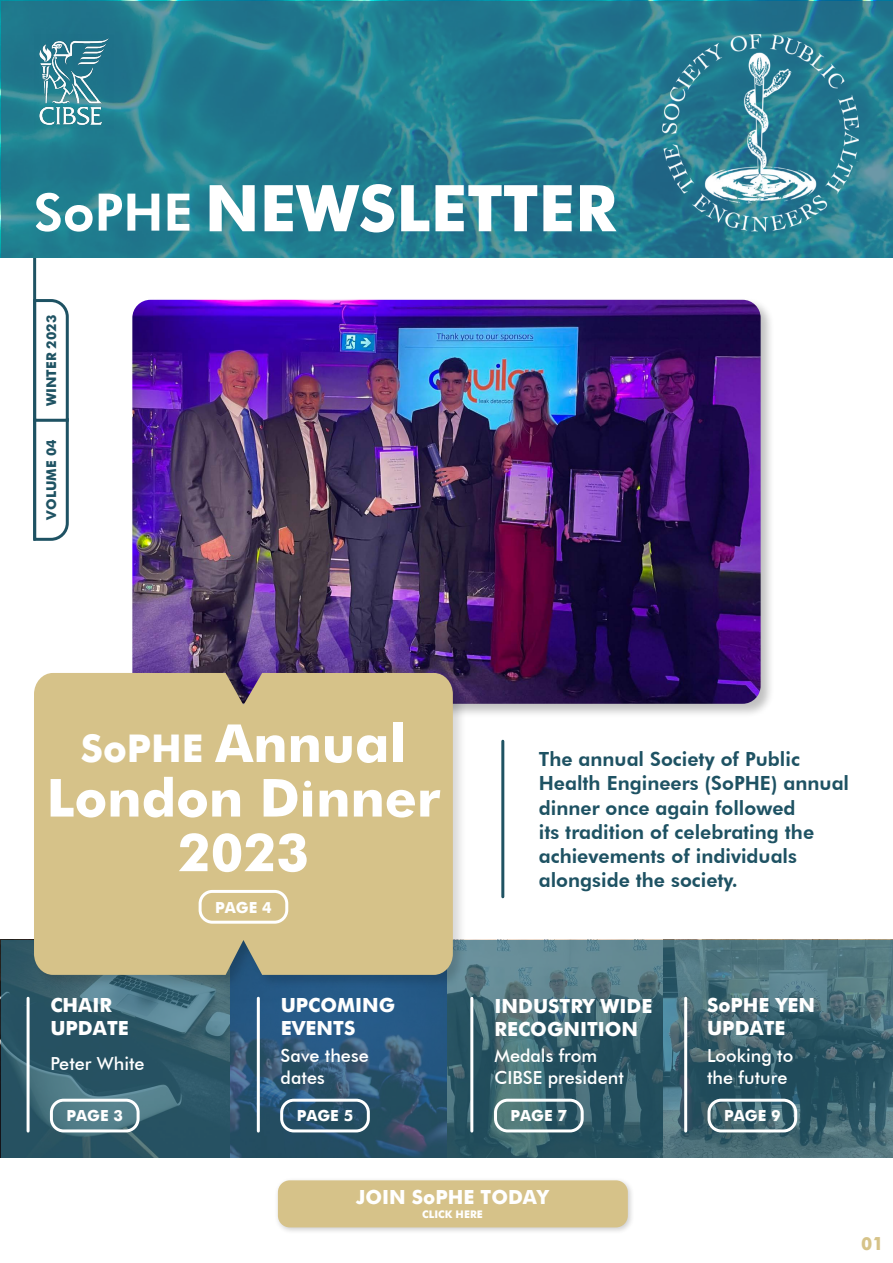
<style>
.page{position:relative;width:893px;height:1263px;background:#fff}
.page>*{position:absolute;margin:0;border:0;box-sizing:border-box;transform-origin:0 0}
.t1{font:700 64.5px "Futura";color:#fff}
.t2{font:700 52.5px/54.6px "Futura";color:#fff;text-align:center}
.t3{font:800 19.5px/24px "Futura BT";color:#1e5263}
.t4{font:700 19.5px/23.4px "Futura";color:#fff}
.t5{font:500 18px/21.6px "Futura BT";color:#fff}
.t6{font:700 18px "Futura";color:#d6c389}
.t7{font:700 15.3px "Futura";color:#fff}
.t8{font:700 13.5px "Futura";color:#1f5363}
.t9{font:700 10.5px "Futura";color:#fff}
.s1{font-family:"Futura BT";font-weight:800;font-size:51.75px}
.s2{font-size:38.25px}
</style>
<div class="page">
<hr style="left:33px;top:255px;width:3px;height:284px;background:#1f5363">
<svg style="left:33px;top:298px;width:36px;height:243px"></svg>
<svg style="left:1px;top:1px;width:891px;height:256px;background:#237c90"></svg>
<svg style="left:1px;top:940px;width:891px;height:217px;background:#396273"></svg>
<div style="left:130px;top:298px;width:645px;height:420px;background:#000;opacity:.25"></div>
<img style="left:132px;top:300px;width:629px;height:404px">
<div style="left:32px;top:671px;width:435px;height:318px;background:#000;opacity:.15"></div>
<div style="left:34px;top:673px;width:419px;height:302px;background:#d6c289"></div>
<img style="left:663px;top:34px;width:195px;height:197px">
<hr style="left:501px;top:741px;width:3px;height:156px;background:#1f5363">
<div style="left:199px;top:890px;width:89px;height:34px;border:3px solid #fff;border-radius:12px"></div>
<hr style="left:684px;top:998px;width:3px;height:133px;background:#fff">
<hr style="left:27px;top:998px;width:3px;height:133px;background:#fff">
<hr style="left:257px;top:998px;width:3px;height:133px;background:#fff">
<hr style="left:470px;top:998px;width:3px;height:133px;background:#fff">
<div style="left:707px;top:1099px;width:90px;height:33px;border:3px solid #fff;border-radius:12px"></div>
<div style="left:494px;top:1099px;width:90px;height:33px;border:3px solid #fff;border-radius:12px"></div>
<div style="left:50px;top:1099px;width:90px;height:33px;border:3px solid #fff;border-radius:12px"></div>
<div style="left:280px;top:1099px;width:90px;height:33px;border:3px solid #fff;border-radius:12px"></div>
<img style="left:34px;top:34px;width:79px;height:94px">
<div style="left:275px;top:1177px;width:360px;height:58px;background:#000;opacity:.2"></div>
<div style="left:278px;top:1180px;width:350px;height:47px;background:#d6c289;border-radius:12px"></div>
<h1 class="t1" style="left:34px;top:161px;width:584px"><span class="s1">SoPHE</span> NEWSLETTER</h1>
<p class="t8" style="left:41px;top:406px;width:93px;rotate:-90deg">WINTER 2023</p>
<p class="t8" style="left:41px;top:519px;width:82px;rotate:-90deg">VOLUME 04</p>
<h2 class="t2" style="left:47px;top:712px;width:395px"><span class="s2">SoPHE</span> Annual<br>London Dinner<br>2023</h2>
<p class="t7" style="left:215px;top:896px;width:58px">PAGE 4</p>
<p class="t3" style="left:539px;top:747px;width:312px">The annual Society of Public<br>Health Engineers (SoPHE) annual dinner once again followed<br>its tradition of celebrating the achievements of individuals alongside the society.</p>
<p class="t4" style="left:50px;top:991px;width:80px">CHAIR<br>UPDATE</p>
<p class="t4" style="left:281px;top:991px;width:116px">UPCOMING<br>EVENTS</p>
<p class="t5" style="left:50px;top:1053px;width:96px">Peter White</p>
<p class="t5" style="left:281px;top:1045px;width:90px">Save these dates</p>
<p class="t4" style="left:494px;top:992px;width:160px">INDUSTRY WIDE<br>RECOGNITION</p>
<p class="t4" style="left:707px;top:991px;width:109px">SoPHE YEN<br>UPDATE</p>
<p class="t5" style="left:494px;top:1044px;width:131px">Medals from<br>CIBSE president</p>
<p class="t5" style="left:707px;top:1044px;width:88px">Looking to the future</p>
<p class="t7" style="left:66px;top:1105px;width:58px">PAGE 3</p>
<p class="t7" style="left:297px;top:1105px;width:58px">PAGE 5</p>
<p class="t7" style="left:510px;top:1105px;width:58px">PAGE 7</p>
<p class="t7" style="left:724px;top:1105px;width:58px">PAGE 9</p>
<p class="t4" style="left:356px;top:1184px;width:194px">JOIN SoPHE TODAY</p>
<p class="t9" style="left:422px;top:1206px;width:62px">CLICK HERE</p>
<p class="t6" style="left:861px;top:1230px;width:24px">01</p>
</div>
